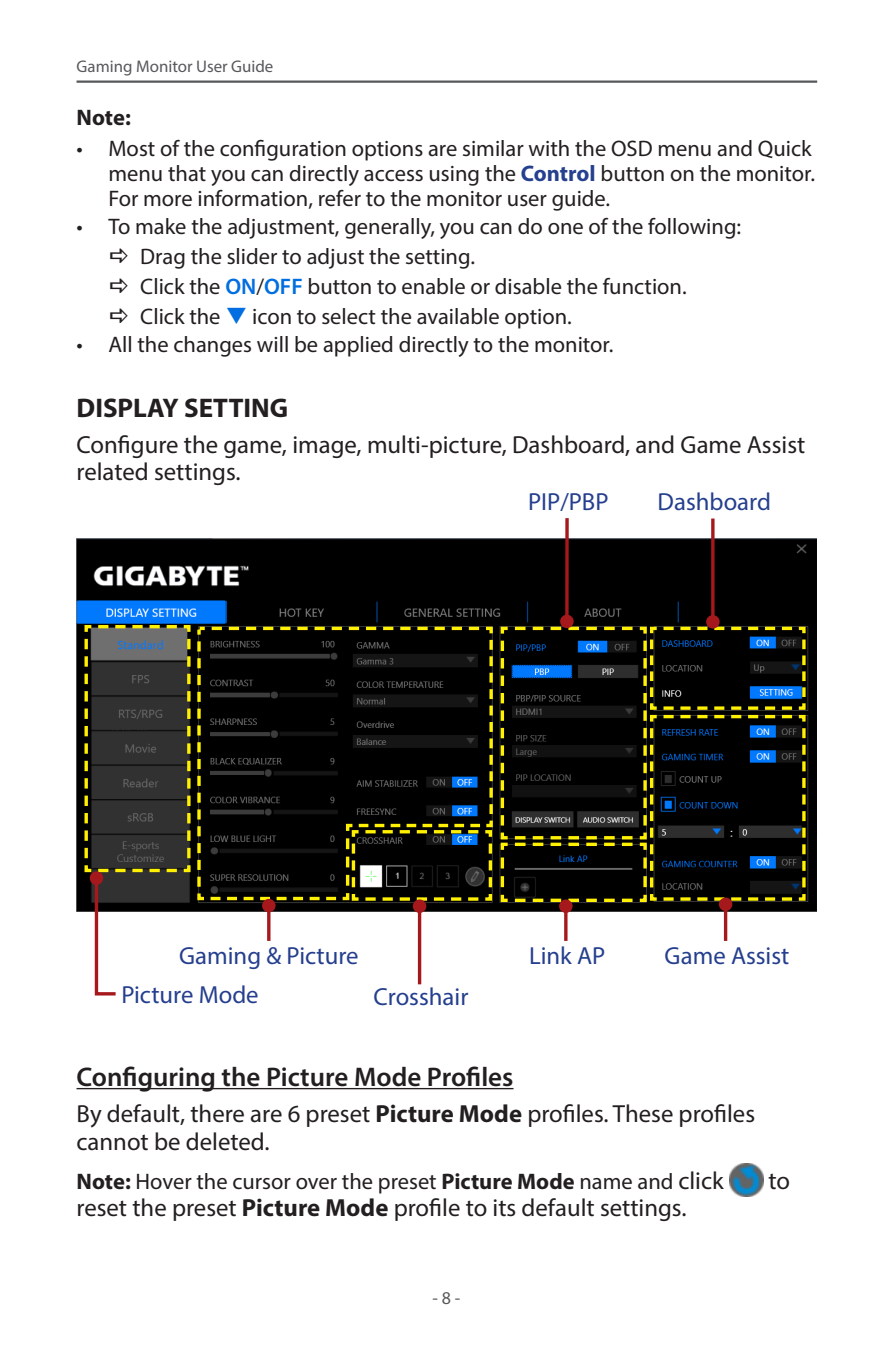
<style>
.page{position:relative;width:893px;height:1346px;background:#fff}
.page>*{position:absolute;margin:0;border:0;box-sizing:border-box;transform-origin:0 0}
.Body{font:600 27px "Myriad Pro";color:#231f20}
.Heading_3{font:700 27px "Myriad Pro";color:#231f20}
.Body-2{font:24.75px/27px "Myriad Pro";color:#231f20}
.t1{font:24.75px "Myriad Pro";color:#253f8e}
.Bullet_note{font:22.5px/24.8px "Myriad Pro";color:#231f20}
.Bullet_check_2{font:22.5px "Myriad Pro";color:#231f20}
.t2{font:700 22.5px "Myriad Pro";color:#231f20}
.t3{font:18px "Myriad Pro";color:#57585a}
.t4{font:16.88px "Myriad Pro";color:#57585a}
.s1{font-weight:700;color:#25408f}
.s2{font-weight:600;color:#006ee1}
.s3{color:#006ee1}
.s4{font-weight:700}
.s5{font-size:24.75px}
</style>
<div class="page">
<hr style="left:77px;top:80px;width:740px;height:3px;background:#57585a">
<hr style="left:77px;top:1088px;width:436px;height:1px;background:#231f20">
<img style="left:77px;top:539px;width:739px;height:373px">
<div style="left:201px;top:625px;width:6px;height:277px;background:#000"></div>
<hr style="left:267px;top:905px;width:3px;height:36px;background:#a5181b">
<div style="left:262px;top:899px;width:14px;height:13px;background:#a5181b;border-radius:50%"></div>
<hr style="left:711px;top:518px;width:3px;height:104px;background:#a5181b">
<div style="left:706px;top:615px;width:14px;height:13px;background:#a5181b;border-radius:50%"></div>
<hr style="left:418px;top:906px;width:3px;height:78px;background:#a5181b">
<div style="left:413px;top:899px;width:13px;height:14px;background:#a5181b;border-radius:50%"></div>
<svg style="left:83px;top:623px;width:118px;height:373px"></svg>
<div style="left:90px;top:871px;width:13px;height:14px;background:#a5181b;border-radius:50%"></div>
<svg style="left:565px;top:518px;width:4px;height:97px"></svg>
<div style="left:560px;top:615px;width:14px;height:13px;background:#a5181b;border-radius:50%"></div>
<svg style="left:207px;top:625px;width:600px;height:279px;background:#13150f"></svg>
<hr style="left:564px;top:906px;width:3px;height:35px;background:#a5181b">
<div style="left:559px;top:899px;width:14px;height:14px;background:#a5181b;border-radius:50%"></div>
<hr style="left:724px;top:904px;width:3px;height:37px;background:#a5181b">
<div style="left:719px;top:897px;width:13px;height:14px;background:#a5181b;border-radius:50%"></div>
<img style="left:729px;top:1163px;width:34px;height:33px">
<p class="t4" style="left:77px;top:56px;width:198px">Gaming Monitor User Guide</p>
<p class="t2" style="left:77px;top:103px;width:56px">Note:</p>
<p class="Bullet_note" style="left:108px;top:136px;width:708px;text-indent:-32px">• Most of the configuration options are similar with the OSD menu and Quick menu that you can directly access using the <span class="s1">Control</span> button on the monitor.<br>For more information, refer to the monitor user guide.</p>
<p class="Bullet_note" style="left:77px;top:214px;width:666px">• To make the adjustment, generally, you can do one of the following:</p>
<p class="Bullet_check_2" style="left:140px;top:243px;width:336px">Drag the slider to adjust the setting.</p>
<p class="Bullet_check_2" style="left:140px;top:273px;width:548px">Click the <span class="s2">ON</span>/<span class="s2">OFF</span> button to enable or disable the function.</p>
<p class="Bullet_check_2" style="left:140px;top:303px;width:433px">Click the <span class="s3">❑</span> icon to select the available option.</p>
<p class="Bullet_note" style="left:77px;top:332px;width:538px">• All the changes will be applied directly to the monitor.</p>
<p class="Heading_3" style="left:77px;top:390px;width:213px">DISPLAY SETTING</p>
<p class="Body-2" style="left:77px;top:431px;width:730px">Configure the game, image, multi-picture, Dashboard, and Game Assist related settings.</p>
<p class="t1" style="left:528px;top:487px;width:82px">PIP/PBP</p>
<p class="t1" style="left:658px;top:487px;width:115px">Dashboard</p>
<p class="t1" style="left:179px;top:941px;width:181px">Gaming &amp; Picture</p>
<p class="t1" style="left:529px;top:941px;width:78px">Link AP</p>
<p class="t1" style="left:665px;top:941px;width:126px">Game Assist</p>
<p class="t1" style="left:121px;top:979px;width:139px">Picture Mode</p>
<p class="t1" style="left:374px;top:981px;width:96px">Crosshair</p>
<p class="Body" style="left:77px;top:1059px;width:438px">Configuring the Picture Mode Profiles</p>
<p class="Body-2" style="left:77px;top:1100px;width:680px">By default, there are 6 preset <span class="s4">Picture Mode</span> profiles. These profiles cannot be deleted.</p>
<p class="Bullet_note" style="left:77px;top:1169px;width:649px"><span class="s4">Note:</span> Hover the cursor over the preset <span class="s4">Picture Mode</span> name and <span class="s5">click</span></p>
<p class="Body-2" style="left:769px;top:1167px;width:23px">to</p>
<p class="Body-2" style="left:77px;top:1194px;width:612px">reset the preset <span class="s4">Picture Mode</span> profile to its default settings.</p>
<p class="t3" style="left:432px;top:1287px;width:29px">- 8 -</p>
</div>
